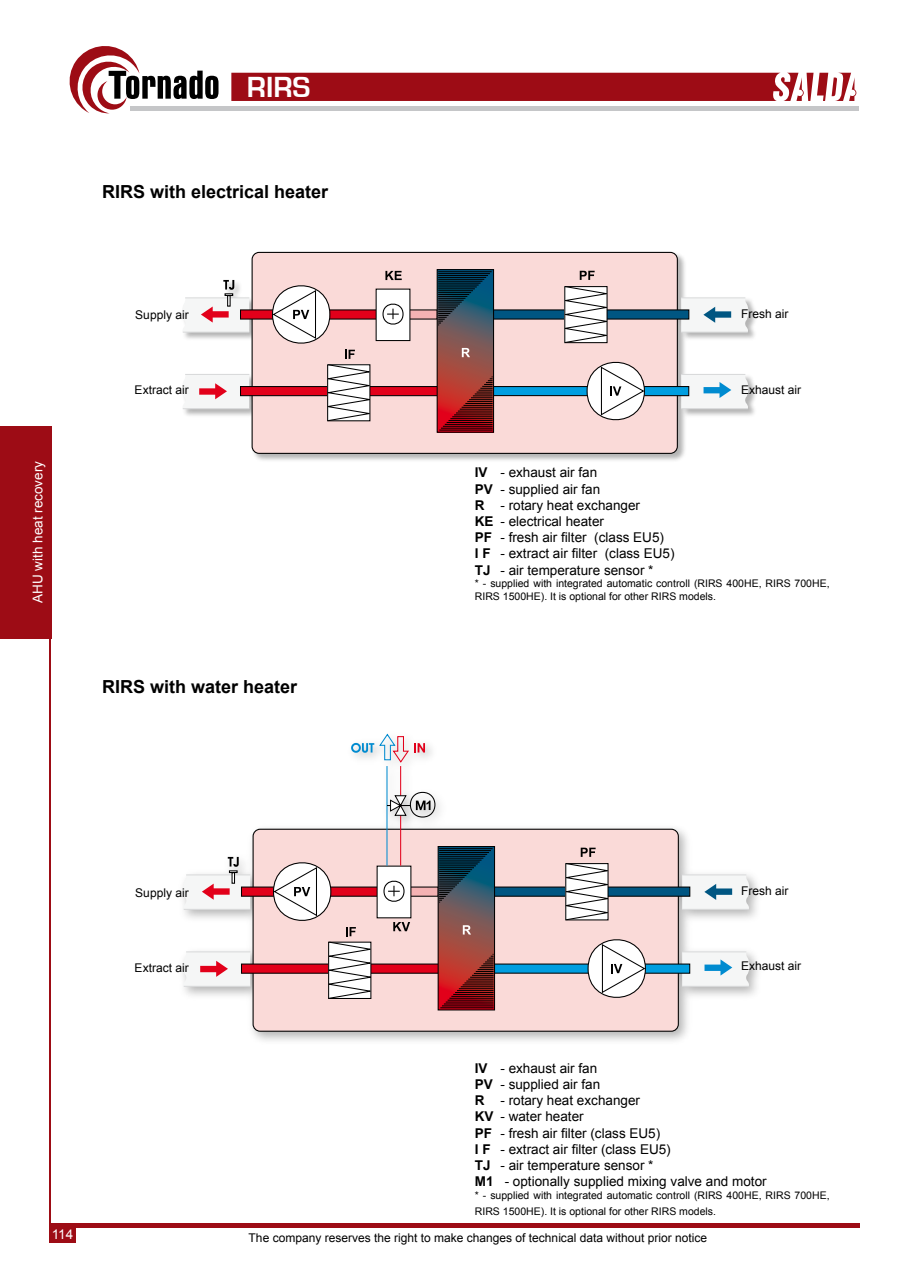
<style>
.page{position:relative;width:902px;height:1280px;background:#fff}
.page>*{position:absolute;margin:0;border:0;box-sizing:border-box;transform-origin:0 0}
.t1{font:700 30px "Eurostile";color:#fff}
.t2{font:700 18px "Arial";color:#000}
.t3{font:13.5px/16.2px "Arial";color:#000}
.t4{font:13.5px "Arial";color:#fff}
.t5{font:12px "Arial";color:#000}
.t6{font:10.5px/12.6px "Arial";color:#000}
.s1{font-weight:700}
</style>
<div class="page">
<hr style="left:50px;top:561px;width:1px;height:682px;background:#9d0c15">
<hr style="left:50px;top:1224px;width:809px;height:4px;background:#9d0c15">
<div style="left:50px;top:1224px;width:25px;height:19px;background:#9d0c15"></div>
<svg style="left:69px;top:46px;width:149px;height:68px"></svg>
<hr style="left:130px;top:106px;width:728px;height:4px;background:#c5c6c8">
<svg style="left:231px;top:72px;width:626px;height:29px;background:#a7252d"></svg>
<div style="left:0;top:426px;width:51px;height:212px;background:#9d0c15"></div>
<div style="left:176px;top:729px;width:587px;height:318px;background:#000;opacity:.3"></div>
<hr style="left:682px;top:909px;width:66px;height:1px;background:#d9dadb">
<hr style="left:682px;top:874px;width:64px;height:1px;background:#d9dadb">
<hr style="left:682px;top:986px;width:66px;height:1px;background:#d9dadb">
<hr style="left:682px;top:951px;width:64px;height:1px;background:#d9dadb">
<hr style="left:184px;top:909px;width:66px;height:1px;background:#d9dadb">
<hr style="left:184px;top:986px;width:66px;height:1px;background:#d9dadb">
<hr style="left:186px;top:951px;width:64px;height:1px;background:#d9dadb">
<div style="left:253px;top:829px;width:425px;height:202px;background:#fadad8;border-radius:7px"></div>
<div style="left:252px;top:829px;width:426px;height:203px;border:1px solid #000;border-radius:7px"></div>
<div style="left:241px;top:964px;width:197px;height:9px;background:#e2001a"></div>
<div style="left:493px;top:964px;width:196px;height:9px;background:#009ee0"></div>
<svg style="left:250px;top:888px;width:186px;height:7px"></svg>
<div style="left:494px;top:887px;width:195px;height:9px;background:#005682"></div>
<div style="left:493px;top:886px;width:197px;height:11px;border:1px solid #000"></div>
<svg style="left:272px;top:862px;width:104px;height:137px"></svg>
<svg style="left:588px;top:939px;width:58px;height:59px"></svg>
<div style="left:377px;top:866px;width:34px;height:52px;background:#fff"></div>
<svg style="left:384px;top:880px;width:21px;height:22px"></svg>
<svg style="left:564px;top:848px;width:49px;height:73px"></svg>
<svg style="left:182px;top:952px;width:68px;height:34px"></svg>
<svg style="left:682px;top:875px;width:67px;height:34px"></svg>
<svg style="left:682px;top:952px;width:67px;height:34px"></svg>
<svg style="left:439px;top:848px;width:54px;height:160px;background:#76464c"></svg>
<div style="left:437px;top:846px;width:58px;height:164px;border:1px solid #000"></div>
<hr style="left:439px;top:848px;width:53px;height:1px;background:#000">
<hr style="left:439px;top:850px;width:52px;height:1px;background:#000">
<hr style="left:439px;top:852px;width:50px;height:1px;background:#000">
<hr style="left:439px;top:854px;width:48px;height:1px;background:#000">
<hr style="left:439px;top:856px;width:46px;height:1px;background:#000">
<hr style="left:439px;top:858px;width:44px;height:1px;background:#000">
<hr style="left:439px;top:860px;width:42px;height:1px;background:#000">
<hr style="left:439px;top:862px;width:40px;height:1px;background:#000">
<hr style="left:439px;top:864px;width:38px;height:1px;background:#000">
<hr style="left:439px;top:866px;width:37px;height:1px;background:#000">
<hr style="left:439px;top:867px;width:35px;height:1px;background:#000">
<hr style="left:439px;top:869px;width:33px;height:1px;background:#000">
<hr style="left:439px;top:871px;width:31px;height:1px;background:#000">
<svg style="left:439px;top:873px;width:29px;height:30px"></svg>
<hr style="left:440px;top:1007px;width:53px;height:1px;background:#000">
<hr style="left:442px;top:1006px;width:51px;height:1px;background:#000">
<hr style="left:444px;top:1004px;width:49px;height:1px;background:#000">
<hr style="left:445px;top:1002px;width:48px;height:1px;background:#000">
<hr style="left:447px;top:1000px;width:46px;height:1px;background:#000">
<hr style="left:449px;top:998px;width:44px;height:1px;background:#000">
<hr style="left:451px;top:996px;width:42px;height:1px;background:#000">
<hr style="left:453px;top:994px;width:40px;height:1px;background:#000">
<hr style="left:455px;top:992px;width:38px;height:1px;background:#000">
<hr style="left:457px;top:990px;width:36px;height:1px;background:#000">
<hr style="left:459px;top:988px;width:34px;height:1px;background:#000">
<hr style="left:460px;top:986px;width:33px;height:1px;background:#000">
<hr style="left:462px;top:985px;width:31px;height:1px;background:#000">
<svg style="left:464px;top:954px;width:29px;height:30px"></svg>
<svg style="left:463px;top:925px;width:8px;height:9px"></svg>
<svg style="left:393px;top:922px;width:17px;height:9px"></svg>
<svg style="left:182px;top:857px;width:68px;height:52px"></svg>
<div style="left:231px;top:872px;width:4px;height:12px;border:1px solid #000"></div>
<svg style="left:351px;top:733px;width:74px;height:31px"></svg>
<hr style="left:386px;top:766px;width:1px;height:100px;background:#008bd0">
<hr style="left:400px;top:766px;width:1px;height:100px;background:#e2001a">
<svg style="left:387px;top:791px;width:52px;height:27px"></svg>
<div style="left:181px;top:251px;width:577px;height:213px;background:#000;opacity:.3"></div>
<hr style="left:681px;top:332px;width:66px;height:1px;background:#d9dadb">
<hr style="left:681px;top:297px;width:64px;height:1px;background:#d9dadb">
<hr style="left:183px;top:332px;width:66px;height:1px;background:#d9dadb">
<div style="left:252px;top:252px;width:425px;height:201px;background:#fadad8;border-radius:7px"></div>
<div style="left:251px;top:252px;width:426px;height:202px;border:1px solid #000;border-radius:7px"></div>
<div style="left:240px;top:387px;width:197px;height:9px;background:#e2001a"></div>
<div style="left:240px;top:386px;width:198px;height:10px;border:1px solid #000"></div>
<div style="left:492px;top:387px;width:196px;height:9px;background:#009ee0"></div>
<div style="left:491px;top:386px;width:198px;height:10px;border:1px solid #000"></div>
<svg style="left:249px;top:311px;width:186px;height:7px"></svg>
<div style="left:493px;top:310px;width:195px;height:9px;background:#005682"></div>
<svg style="left:271px;top:285px;width:104px;height:137px"></svg>
<svg style="left:587px;top:361px;width:58px;height:60px"></svg>
<div style="left:376px;top:289px;width:34px;height:52px;background:#fff"></div>
<svg style="left:383px;top:303px;width:21px;height:22px"></svg>
<svg style="left:563px;top:271px;width:49px;height:73px"></svg>
<svg style="left:385px;top:271px;width:16px;height:9px"></svg>
<svg style="left:181px;top:374px;width:68px;height:35px"></svg>
<svg style="left:681px;top:298px;width:68px;height:34px"></svg>
<svg style="left:681px;top:374px;width:68px;height:35px"></svg>
<svg style="left:438px;top:271px;width:54px;height:160px;background:#77454b"></svg>
<div style="left:436px;top:269px;width:58px;height:164px;border:1px solid #000"></div>
<hr style="left:438px;top:271px;width:53px;height:1px;background:#000">
<hr style="left:438px;top:273px;width:52px;height:1px;background:#000">
<hr style="left:438px;top:275px;width:50px;height:1px;background:#000">
<hr style="left:438px;top:277px;width:48px;height:1px;background:#000">
<hr style="left:438px;top:279px;width:46px;height:1px;background:#000">
<hr style="left:438px;top:281px;width:44px;height:1px;background:#000">
<hr style="left:438px;top:283px;width:42px;height:1px;background:#000">
<hr style="left:438px;top:285px;width:40px;height:1px;background:#000">
<hr style="left:438px;top:287px;width:38px;height:1px;background:#000">
<hr style="left:438px;top:289px;width:37px;height:1px;background:#000">
<hr style="left:438px;top:290px;width:35px;height:1px;background:#000">
<hr style="left:438px;top:292px;width:33px;height:1px;background:#000">
<hr style="left:438px;top:294px;width:31px;height:1px;background:#000">
<svg style="left:438px;top:296px;width:29px;height:30px"></svg>
<hr style="left:439px;top:430px;width:53px;height:1px;background:#000">
<hr style="left:441px;top:428px;width:51px;height:1px;background:#000">
<hr style="left:443px;top:426px;width:49px;height:1px;background:#000">
<hr style="left:444px;top:424px;width:48px;height:1px;background:#000">
<hr style="left:446px;top:422px;width:46px;height:1px;background:#000">
<hr style="left:448px;top:420px;width:44px;height:1px;background:#000">
<hr style="left:450px;top:418px;width:42px;height:1px;background:#000">
<hr style="left:452px;top:416px;width:40px;height:1px;background:#000">
<hr style="left:454px;top:415px;width:38px;height:1px;background:#000">
<hr style="left:456px;top:413px;width:36px;height:1px;background:#000">
<hr style="left:458px;top:411px;width:34px;height:1px;background:#000">
<hr style="left:459px;top:409px;width:33px;height:1px;background:#000">
<hr style="left:461px;top:407px;width:31px;height:1px;background:#000">
<svg style="left:463px;top:377px;width:29px;height:29px"></svg>
<svg style="left:462px;top:348px;width:8px;height:9px"></svg>
<svg style="left:181px;top:280px;width:68px;height:52px"></svg>
<h1 class="t1" style="left:247px;top:71px;width:65px">RIRS</h1>
<h2 class="t2" style="left:102px;top:180px;width:228px">RIRS with electrical heater</h2>
<p class="t5" style="left:135px;top:307px;width:55px">Supply air</p>
<p class="t5" style="left:741px;top:306px;width:49px">Fresh air</p>
<p class="t4" style="left:29px;top:603px;width:143px;rotate:-90deg">AHU with heat recovery</p>
<p class="t5" style="left:135px;top:382px;width:56px">Extract air</p>
<p class="t5" style="left:741px;top:382px;width:62px">Exhaust air</p>
<h2 class="t2" style="left:102px;top:675px;width:197px">RIRS with water heater</h2>
<p class="t3" style="left:475px;top:465px;width:201px"><span class="s1">IV</span> - exhaust air fan<br><span class="s1">PV</span> - supplied air fan<br><span class="s1">R</span> - rotary heat exchanger<br><span class="s1">KE</span> - electrical heater<br><span class="s1">PF</span> - fresh air filter (class EU5)<br><span class="s1">I F</span> - extract air filter (class EU5)<br><span class="s1">TJ</span> - air temperature sensor *</p>
<p class="t6" style="left:475px;top:577px;width:356px">* - supplied with integrated automatic controll (RIRS 400HE, RIRS 700HE,<br>RIRS 1500HE). It is optional for other RIRS models.</p>
<p class="t5" style="left:135px;top:885px;width:55px">Supply air</p>
<p class="t5" style="left:741px;top:883px;width:49px">Fresh air</p>
<p class="t5" style="left:135px;top:960px;width:56px">Extract air</p>
<p class="t5" style="left:741px;top:958px;width:62px">Exhaust air</p>
<p class="t3" style="left:475px;top:1060px;width:293px"><span class="s1">IV</span> - exhaust air fan<br><span class="s1">PV</span> - supplied air fan<br><span class="s1">R</span> - rotary heat exchanger<br><span class="s1">KV</span> - water heater<br><span class="s1">PF</span> - fresh air filter (class EU5)<br><span class="s1">I F</span> - extract air filter (class EU5)<br><span class="s1">TJ</span> - air temperature sensor *<br><span class="s1">M1</span> - optionally supplied mixing valve and motor</p>
<p class="t6" style="left:475px;top:1187px;width:356px;line-height:16.2px">* - supplied with integrated automatic controll (RIRS 400HE, RIRS 700HE,<br>RIRS 1500HE). It is optional for other RIRS models.</p>
<p class="t4" style="left:52px;top:1226px;width:23px">114</p>
<p class="t5" style="left:248px;top:1230px;width:460px">The company reserves the right to make changes of technical data without prior notice</p>
</div>
